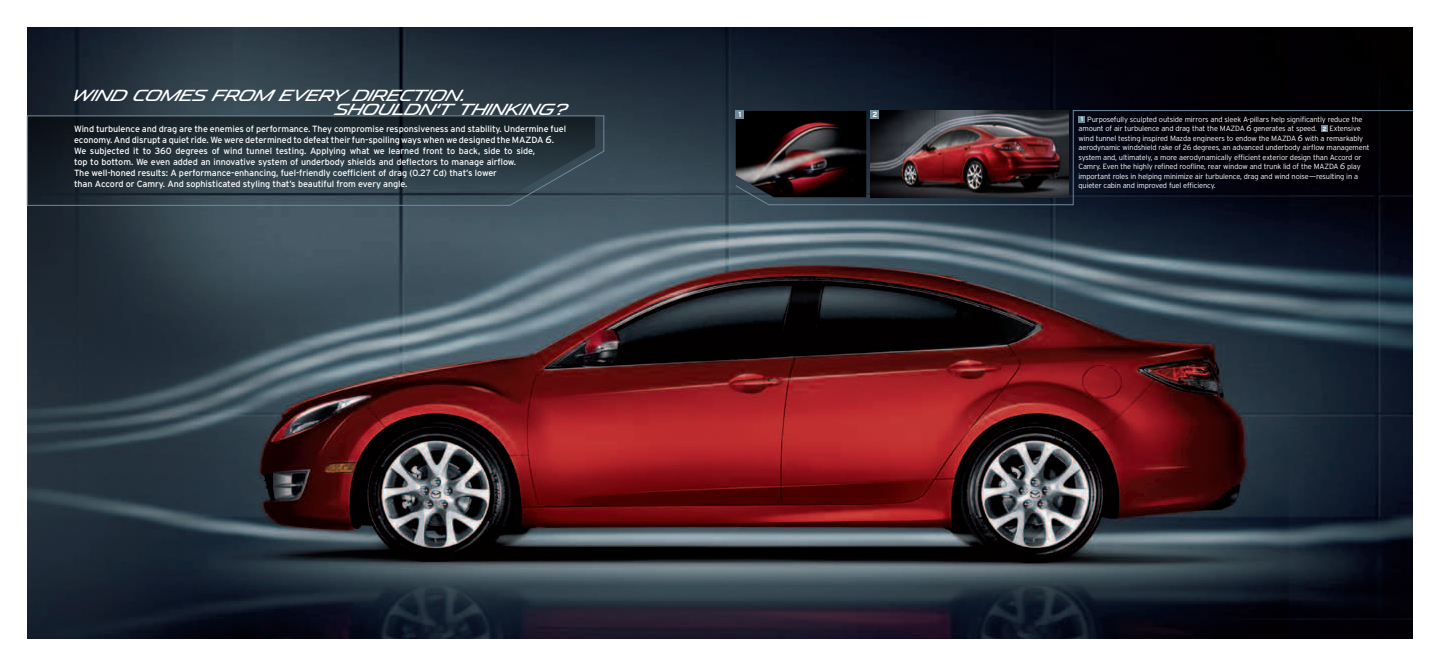
<style>
.page{position:relative;width:1440px;height:666px;background:#fff}
.page>*{position:absolute;margin:0;border:0;box-sizing:border-box;transform-origin:0 0}
.t1{font:16px/14px "Mazda";color:#fff}
.t2{font:9px/11px "Interstate";letter-spacing:-.01em;color:#fff}
.t3{font:300 7.5px/9.5px "Interstate";letter-spacing:-.02em;color:#fff}
.t4{font:700 7.5px "Interstate";color:#fff}
.s1{font-style:italic;font-size:10px}
.s2{font-weight:700;font-size:6.1px}
.s3{font-style:italic;font-size:8.5px}
</style>
<div class="page">
<img style="left:27px;top:27px;width:1386px;height:612px">
<svg style="left:735px;top:110px;width:678px;height:95px"></svg>
<svg style="left:27px;top:115px;width:578px;height:91px"></svg>
<div style="left:1079px;top:116px;width:6px;height:7px;background:#6d899a"></div>
<div style="left:1321px;top:125px;width:7px;height:7px;background:#6d899a"></div>
<h1 class="t1" style="left:336px;top:89px;width:199px;text-indent:-262px">WIND COMES FROM EVER Y DIRECTION.<br>SHOULDN’T THINKING</h1>
<h1 class="t1" style="left:555px;top:103px;width:14px">?</h1>
<p class="t2" style="left:74px;top:123px;width:494px">Wind turbulence and drag are the enemies of performance. They compromise responsiveness and stability. Undermine fuel economy. And disrupt a quiet ride. We were determined to defeat their fun-spoiling ways when we designed the MAZDA <span class="s1">6</span>.<br>We subjected it to 360 degrees of wind tunnel testing. Applying what we learned front to back, side to side,<br>top to bottom. We even added an innovative system of underbody shields and deflectors to manage airflow.<br>The well-honed results: A performance-enhancing, fuel-friendly coefficient of drag (0.27 Cd) that’s lower<br>than Accord or Camry. And sophisticated styling that’s beautiful from every angle.</p>
<p class="t4" style="left:738px;top:111px;width:4px">1</p>
<p class="t4" style="left:872px;top:111px;width:7px">2</p>
<p class="t3" style="left:1079px;top:114px;width:293px;text-indent:2px"><span class="s2">1</span> Purposefully sculpted outside mirrors and sleek A-pillars help significantly reduce the amount of air turbulence and drag that the MAZDA <span class="s3">6</span> generates at speed. <span class="s2">2</span> Extensive wind tunnel testing inspired Mazda engineers to endow the MAZDA <span class="s3">6</span> with a remarkably aerodynamic windshield rake of 26 degrees, an advanced underbody airflow management system and, ultimately, a more aerodynamically efficient exterior design than Accord or Camry. Even the highly refined roofline, rear window and trunk lid of the MAZDA <span class="s3">6</span> play important roles in helping minimize air turbulence, drag and wind noise—resulting in a quieter cabin and improved fuel efficiency.</p>
</div>
